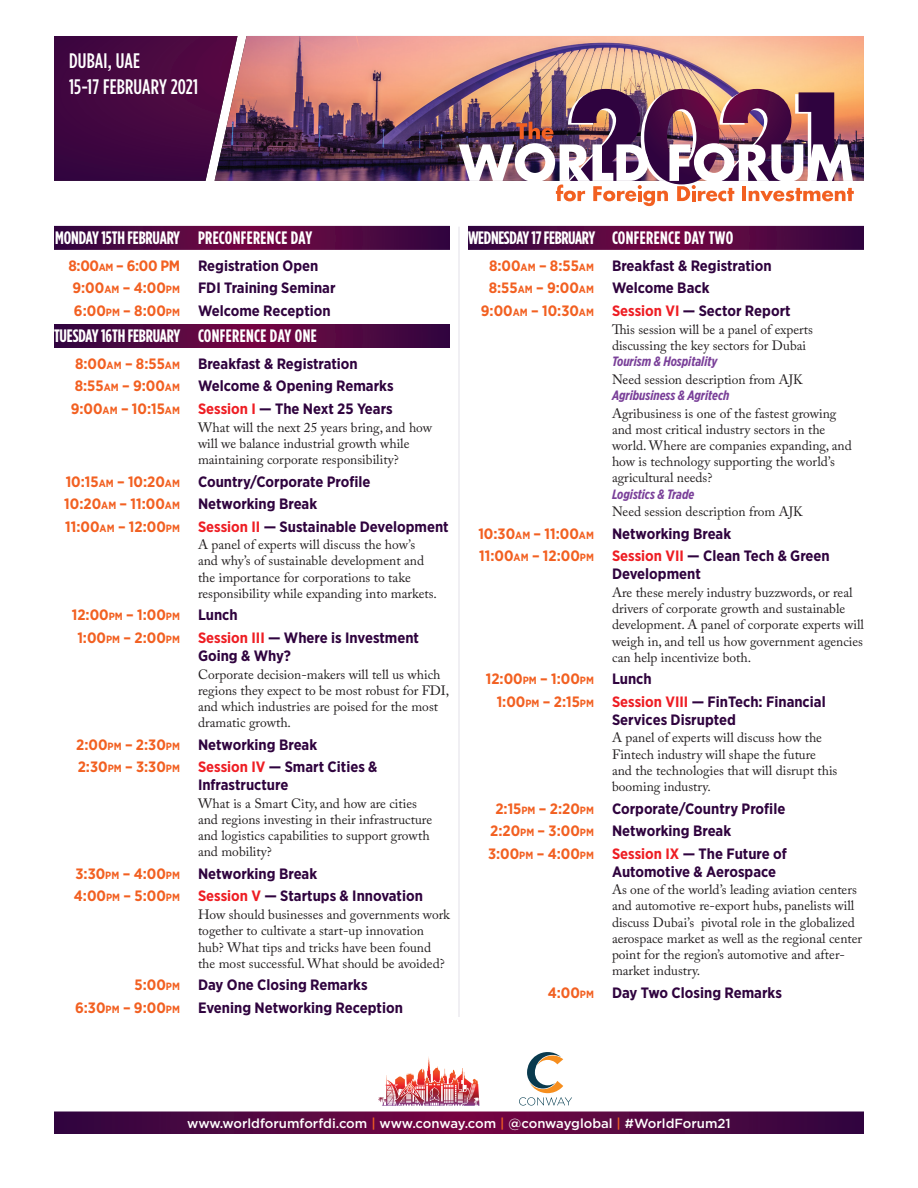
<style>
.page{position:relative;width:918px;height:1188px;background:#fff}
.page>*{position:absolute;margin:0;border:0;box-sizing:border-box;transform-origin:0 0}
.t1{font:500 21px/25.2px "Gotham Condensed";letter-spacing:.01em;color:#fff}
.Prog_Dates{font:700 18px "Gotham Condensed";letter-spacing:-.01em;color:#fff}
.Prog_Times___Titles{font:700 15px "Gotham Narrow";color:#2f033e}
.Prog_Panels{font:700 15px/18px "Gotham Narrow";color:#2f033e}
.Prog_Times___Titles-2{font:700 15px "Gotham Narrow";color:#f26021}
.Prog_Body_copy{font:13.5px/16.2px "Adobe Caslon Pro";color:#231f20}
.Prog_Interview_Name{font:italic 700 13.5px "Gotham X Narrow";color:#7a4099}
.t2{font:500 13.2px "Gotham";color:#fff}
.s1{font-size:10.5px}
.s2{color:#f26021}
.s3{font-size:10.5px;color:#f26021}
.s4{color:#ee1d23}
.s5{color:#2f033e}
</style>
<div class="page">
<hr style="left:458px;top:227px;width:2px;height:790px;background:#eceaf0">
<svg style="left:54px;top:1112px;width:810px;height:22px;background:#520641"></svg>
<svg style="left:519px;top:1052px;width:53px;height:54px"></svg>
<svg style="left:384px;top:1075px;width:3px;height:25px"></svg>
<img style="left:395px;top:1057px;width:84px;height:49px">
<img style="left:238px;top:36px;width:626px;height:145px">
<svg style="left:54px;top:36px;width:184px;height:145px;background:#4c1348"></svg>
<img style="left:459px;top:89px;width:395px;height:117px">
<svg style="left:54px;top:226px;width:396px;height:24px;background:#530741"></svg>
<svg style="left:54px;top:324px;width:396px;height:24px;background:#520641"></svg>
<svg style="left:468px;top:226px;width:396px;height:24px;background:#530741"></svg>
<h1 class="t1" style="left:69px;top:48px;width:131px">DUBAI, UAE<br>15-17 FEBRUARY 2021</h1>
<p class="Prog_Dates" style="left:55px;top:227px;width:259px">MONDAY 15TH FEBRUARY PRECONFERENCE DAY</p>
<p class="Prog_Times___Titles-2" style="left:68px;top:256px;width:107px">8:00<span class="s1">AM</span> – 6:00 PM</p>
<p class="Prog_Times___Titles" style="left:198px;top:256px;width:122px">Registration Open</p>
<p class="Prog_Times___Titles" style="left:72px;top:278px;width:265px"><span class="s2">9:00</span><span class="s3">AM</span> <span class="s2">– 4:00</span><span class="s3">PM</span> FDI Training Seminar</p>
<p class="Prog_Times___Titles" style="left:74px;top:301px;width:258px"><span class="s2">6:00</span><span class="s3">PM</span> <span class="s2">– 8:00</span><span class="s3">PM</span> Welcome Reception</p>
<p class="Prog_Dates" style="left:54px;top:325px;width:264px">TUESDAY 16TH FEBRUARY CONFERENCE DAY ONE</p>
<p class="Prog_Times___Titles" style="left:75px;top:354px;width:284px"><span class="s2">8:00</span><span class="s3">AM</span> <span class="s2">– 8:55</span><span class="s3">AM</span> Breakfast &amp; Registration</p>
<p class="Prog_Times___Titles" style="left:75px;top:377px;width:320px"><span class="s2">8:55</span><span class="s3">AM</span> <span class="s2">– 9:00</span><span class="s3">AM</span> Welcome &amp; Opening Remarks</p>
<p class="Prog_Panels" style="left:71px;top:400px;width:324px"><span class="s2">9:00</span><span class="s3">AM</span> <span class="s2">– 10:15</span><span class="s3">AM</span> <span class="s4">Session I</span> — The Next 25 Years</p>
<p class="Prog_Body_copy" style="left:198px;top:419px;width:236px">What will the next 25 years bring, and how will we balance industrial growth while maintaining corporate responsibility?</p>
<p class="Prog_Times___Titles" style="left:66px;top:472px;width:306px"><span class="s2">10:15</span><span class="s3">AM</span> <span class="s2">– 10:20</span><span class="s3">AM</span> Country/Corporate Profile</p>
<p class="Prog_Times___Titles" style="left:64px;top:494px;width:254px"><span class="s2">10:20</span><span class="s3">AM</span> <span class="s2">– 11:00</span><span class="s3">AM</span> Networking Break</p>
<p class="Prog_Panels" style="left:65px;top:517px;width:385px"><span class="s2">11:00</span><span class="s3">AM</span> <span class="s2">– 12:00</span><span class="s3">PM</span> <span class="s4">Session II</span> — Sustainable Development</p>
<p class="Prog_Body_copy" style="left:198px;top:537px;width:241px">A panel of experts will discuss the how’s and why’s of sustainable development and the importance for corporations to take responsibility while expanding into markets.</p>
<p class="Prog_Times___Titles-2" style="left:72px;top:605px;width:168px">12:00<span class="s1">PM</span> – 1:00<span class="s1">PM</span> <span class="s5">Lunch</span></p>
<p class="Prog_Panels" style="left:77px;top:628px;width:343px;text-align:center"><span class="s2">1:00</span><span class="s3">PM</span> <span class="s2">– 2:00</span><span class="s3">PM</span> <span class="s4">Session III</span> — Where is Investment<br>Going &amp; Why?</p>
<p class="Prog_Body_copy" style="left:198px;top:666px;width:253px">Corporate decision-makers will tell us which regions they expect to be most robust for FDI, and which industries are poised for the most dramatic growth.</p>
<p class="Prog_Times___Titles" style="left:76px;top:735px;width:243px"><span class="s2">2:00</span><span class="s3">PM</span> <span class="s2">– 2:30</span><span class="s3">PM</span> Networking Break</p>
<p class="Prog_Panels" style="left:198px;top:758px;width:181px;text-indent:-120px"><span class="s2">2:30</span><span class="s3">PM</span> <span class="s2">– 3:30</span><span class="s3">PM</span> <span class="s4">Session IV</span> — Smart Cities &amp;<br>Infrastructure</p>
<p class="Prog_Body_copy" style="left:198px;top:795px;width:236px">What is a Smart City, and how are cities and regions investing in their infrastructure and logistics capabilities to support growth and mobility?</p>
<p class="Prog_Times___Titles" style="left:75px;top:864px;width:243px"><span class="s2">3:30</span><span class="s3">PM</span> <span class="s2">– 4:00</span><span class="s3">PM</span> Networking Break</p>
<p class="Prog_Panels" style="left:74px;top:887px;width:351px"><span class="s2">4:00</span><span class="s3">PM</span> <span class="s2">– 5:00</span><span class="s3">PM</span> <span class="s4">Session V</span> — Startups &amp; Innovation</p>
<p class="Prog_Body_copy" style="left:198px;top:906px;width:253px">How should businesses and governments work together to cultivate a start-up innovation hub? What tips and tricks have been found the most successful. What should be avoided?</p>
<p class="Prog_Times___Titles" style="left:135px;top:975px;width:235px"><span class="s2">5:00</span><span class="s3">PM</span> Day One Closing Remarks</p>
<p class="Prog_Times___Titles" style="left:75px;top:998px;width:329px"><span class="s2">6:30</span><span class="s3">PM</span> <span class="s2">– 9:00</span><span class="s3">PM</span> Evening Networking Reception</p>
<p class="Prog_Dates" style="left:468px;top:227px;width:267px">WEDNESDAY 17 FEBRUARY CONFERENCE DAY TWO</p>
<p class="Prog_Times___Titles" style="left:489px;top:256px;width:284px"><span class="s2">8:00</span><span class="s3">AM</span> <span class="s2">– 8:55</span><span class="s3">AM</span> Breakfast &amp; Registration</p>
<p class="Prog_Times___Titles" style="left:489px;top:278px;width:222px"><span class="s2">8:55</span><span class="s3">AM</span> <span class="s2">– 9:00</span><span class="s3">AM</span> Welcome Back</p>
<p class="Prog_Panels" style="left:481px;top:301px;width:311px"><span class="s2">9:00</span><span class="s3">AM</span> <span class="s2">– 10:30</span><span class="s3">AM</span> <span class="s4">Session VI</span> — Sector Report</p>
<p class="Prog_Body_copy" style="left:612px;top:321px;width:203px">This session will be a panel of experts discussing the key sectors for Dubai</p>
<p class="Prog_Interview_Name" style="left:612px;top:353px;width:107px">Tourism &amp; Hospitality</p>
<p class="Prog_Body_copy" style="left:612px;top:371px;width:192px">Need session description from AJK</p>
<p class="Prog_Interview_Name" style="left:612px;top:387px;width:119px">Agribusiness &amp; Agritech</p>
<p class="Prog_Body_copy" style="left:612px;top:405px;width:241px">Agribusiness is one of the fastest growing and most critical industry sectors in the world. Where are companies expanding, and how is technology supporting the world’s agricultural needs?</p>
<p class="Prog_Interview_Name" style="left:612px;top:486px;width:84px">Logistics &amp; Trade</p>
<p class="Prog_Body_copy" style="left:612px;top:504px;width:192px">Need session description from AJK</p>
<p class="Prog_Times___Titles" style="left:478px;top:524px;width:254px"><span class="s2">10:30</span><span class="s3">AM</span> <span class="s2">– 11:00</span><span class="s3">AM</span> Networking Break</p>
<p class="Prog_Panels" style="left:479px;top:547px;width:352px;text-align:center"><span class="s2">11:00</span><span class="s3">AM</span> <span class="s2">– 12:00</span><span class="s3">PM</span> <span class="s4">Session VII</span> — Clean Tech &amp; Green<br>Development</p>
<p class="Prog_Body_copy" style="left:612px;top:584px;width:254px">Are these merely industry buzzwords, or real drivers of corporate growth and sustainable development. A panel of corporate experts will weigh in, and tell us how government agencies can help incentivize both.</p>
<p class="Prog_Times___Titles-2" style="left:486px;top:669px;width:168px">12:00<span class="s1">PM</span> – 1:00<span class="s1">PM</span> <span class="s5">Lunch</span></p>
<p class="Prog_Panels" style="left:612px;top:692px;width:215px;text-indent:-115px"><span class="s2">1:00</span><span class="s3">PM</span> <span class="s2">– 2:15</span><span class="s3">PM</span> <span class="s4">Session VIII</span> — FinTech: Financial<br>Services Disrupted</p>
<p class="Prog_Body_copy" style="left:612px;top:730px;width:227px">A panel of experts will discuss how the Fintech industry will shape the future and the technologies that will disrupt this booming industry.</p>
<p class="Prog_Times___Titles" style="left:495px;top:799px;width:291px"><span class="s2">2:15</span><span class="s3">PM</span> <span class="s2">– 2:20</span><span class="s3">PM</span> Corporate/Country Profile</p>
<p class="Prog_Times___Titles" style="left:490px;top:821px;width:243px"><span class="s2">2:20</span><span class="s3">PM</span> <span class="s2">– 3:00</span><span class="s3">PM</span> Networking Break</p>
<p class="Prog_Panels" style="left:612px;top:844px;width:176px;text-indent:-124px"><span class="s2">3:00</span><span class="s3">PM</span> <span class="s2">– 4:00</span><span class="s3">PM</span> <span class="s4">Session IX</span> — The Future of<br>Automotive &amp; Aerospace</p>
<p class="Prog_Body_copy" style="left:612px;top:882px;width:252px">As one of the world’s leading aviation centers and automotive re-export hubs, panelists will discuss Dubai’s pivotal role in the globalized aerospace market as well as the regional center point for the region’s automotive and after&shy;market industry.</p>
<p class="Prog_Times___Titles" style="left:548px;top:983px;width:236px"><span class="s2">4:00</span><span class="s3">PM</span> Day Two Closing Remarks</p>
<p class="t2" style="left:187px;top:1115px;width:545px">www.worldforumforfdi.com <span class="s2">|</span> www.conway.com <span class="s2">|</span> @conwayglobal <span class="s2">|</span> #WorldForum21</p>
</div>
